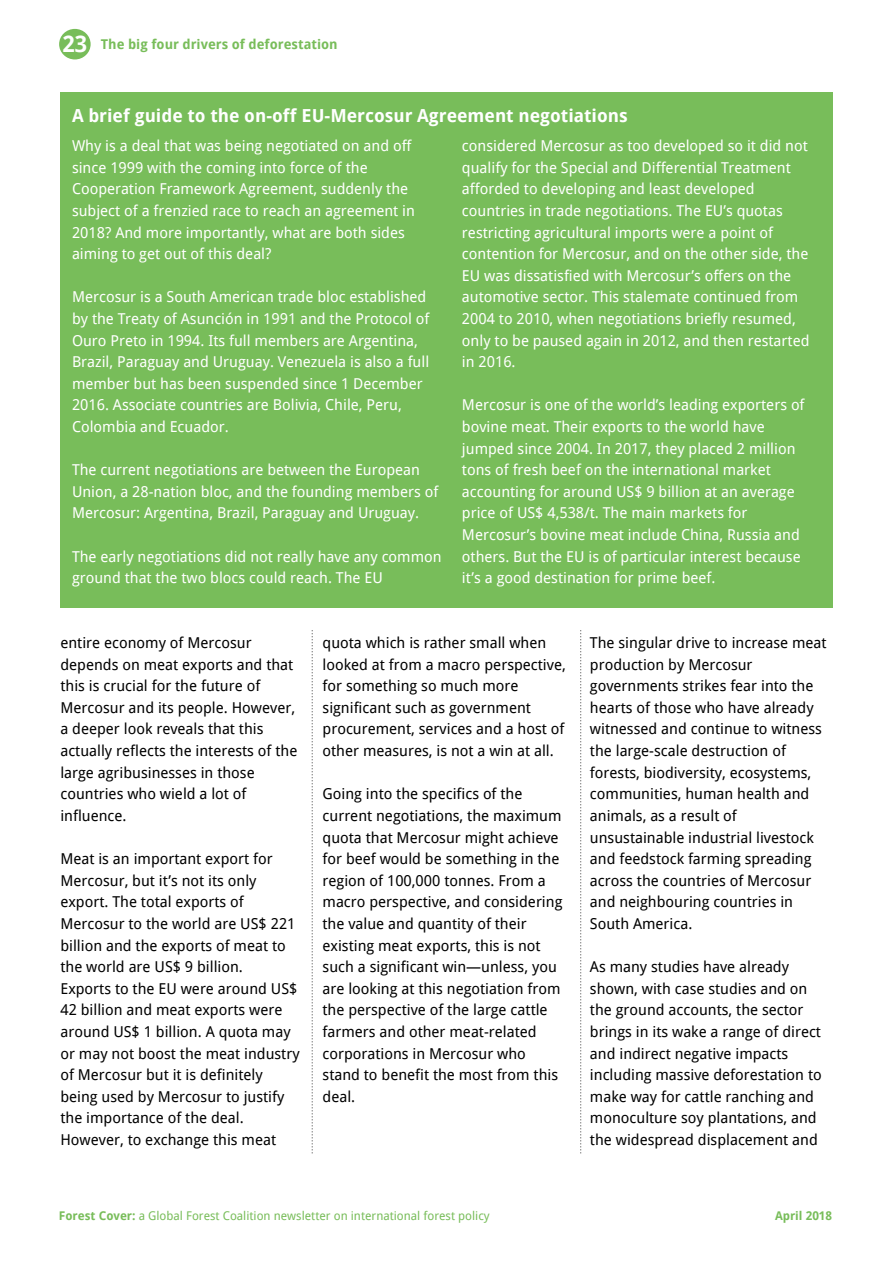
<style>
.page{position:relative;width:893px;height:1263px;background:#fff}
.page>*{position:absolute;margin:0;border:0;box-sizing:border-box;transform-origin:0 0}
.t1{font:700 22.5px "Droid Sans";color:#fff}
.t2{font:700 18px "Droid Sans";color:#fff}
.t3{font:15px/21.6px "Droid Sans";color:#000}
.t4{font:15px/21.6px "Droid Sans";color:#fff}
.t5{font:700 13.5px "Droid Sans";color:#78bd5a}
.t6{font:12px "Droid Sans";color:#78bd5a}
.t7{font:700 12px "Droid Sans";color:#78bd5a}
.s1{font-weight:700}
</style>
<div class="page">
<div style="left:59px;top:29px;width:32px;height:30px;background:#78bd5a;border-radius:50%"></div>
<div style="left:60px;top:92px;width:773px;height:516px;background:#78bd5a"></div>
<svg style="left:312px;top:630px;width:1px;height:524px"></svg>
<svg style="left:580px;top:630px;width:1px;height:524px"></svg>
<h1 class="t1" style="left:62px;top:31px;width:26px">23</h1>
<p class="t5" style="left:101px;top:36px;width:238px">The big four drivers of deforestation</p>
<p class="t2" style="left:72px;top:105px;width:557px">A brief guide to the on-off EU-Mercosur Agreement negotiations</p>
<p class="t4" style="left:72px;top:135px;width:344px">Why is a deal that was being negotiated on and off since 1999 with the coming into force of the Cooperation Framework Agreement, suddenly the subject of a frenzied race to reach an agreement in 2018? And more importantly, what are both sides aiming to get out of this deal?</p>
<p class="t4" style="left:72px;top:286px;width:359px">Mercosur is a South American trade bloc established by the Treaty of Asunción in 1991 and the Protocol of Ouro Preto in 1994. Its full members are Argentina, Brazil, Paraguay and Uruguay. Venezuela is also a full member but has been suspended since 1 December 2016. Associate countries are Bolivia, Chile, Peru, Colombia and Ecuador.</p>
<p class="t4" style="left:72px;top:459px;width:368px">The current negotiations are between the European<br>Union, a 28-nation bloc, and the founding members of<br>Mercosur: Argentina, Brazil, Paraguay and Uruguay.</p>
<p class="t4" style="left:72px;top:546px;width:371px">The early negotiations did not really have any common ground that the two blocs could reach. The EU</p>
<p class="t4" style="left:462px;top:135px;width:349px">considered Mercosur as too developed so it did not qualify for the Special and Differential Treatment afforded to developing and least developed countries in trade negotiations. The EU’s quotas restricting agricultural imports were a point of contention for Mercosur, and on the other side, the EU was dissatisfied with Mercosur’s offers on the automotive sector. This stalemate continued from 2004 to 2010, when negotiations briefly resumed, only to be paused again in 2012, and then restarted in 2016.</p>
<p class="t4" style="left:462px;top:394px;width:344px">Mercosur is one of the world’s leading exporters of bovine meat. Their exports to the world have jumped since 2004. In 2017, they placed 2 million tons of fresh beef on the international market accounting for around US$ 9 billion at an average price of US$ 4,538/t. The main markets for Mercosur’s bovine meat include China, Russia and others. But the EU is of particular interest because it’s a good destination for prime beef.</p>
<p class="t3" style="left:60px;top:632px;width:238px">entire economy of Mercosur depends on meat exports and that this is crucial for the future of<br>Mercosur and its people. However, a deeper look reveals that this actually reflects the interests of the large agribusinesses in those countries who wield a lot of influence.</p>
<p class="t3" style="left:60px;top:848px;width:241px">Meat is an important export for<br>Mercosur, but it’s not its only export. The total exports of<br>Mercosur to the world are US$ 221 billion and the exports of meat to the world are US$ 9 billion.<br>Exports to the EU were around US$<br>42 billion and meat exports were around US$ 1 billion. A quota may or may not boost the meat industry of Mercosur but it is definitely being used by Mercosur to justify the importance of the deal.<br>However, to exchange this meat</p>
<p class="t3" style="left:323px;top:632px;width:245px">quota which is rather small when looked at from a macro perspective, for something so much more significant such as government procurement, services and a host of other measures, is not a win at all.</p>
<p class="t3" style="left:323px;top:783px;width:241px">Going into the specifics of the current negotiations, the maximum quota that Mercosur might achieve for beef would be something in the region of 100,000 tonnes. From a macro perspective, and considering the value and quantity of their existing meat exports, this is not such a significant win—unless, you are looking at this negotiation from the perspective of the large cattle farmers and other meat-related corporations in Mercosur who stand to benefit the most from this deal.</p>
<p class="t3" style="left:590px;top:632px;width:238px">The singular drive to increase meat production by Mercosur governments strikes fear into the hearts of those who have already witnessed and continue to witness the large-scale destruction of forests, biodiversity, ecosystems, communities, human health and animals, as a result of unsustainable industrial livestock and feedstock farming spreading across the countries of Mercosur and neighbouring countries in<br>South America.</p>
<p class="t3" style="left:590px;top:956px;width:233px">As many studies have already shown, with case studies and on the ground accounts, the sector brings in its wake a range of direct and indirect negative impacts including massive deforestation to make way for cattle ranching and monoculture soy plantations, and the widespread displacement and</p>
<p class="t6" style="left:59px;top:1209px;width:432px"><span class="s1">Forest Cover:</span> a Global Forest Coalition newsletter on international forest policy</p>
<p class="t7" style="left:775px;top:1209px;width:59px">April 2018</p>
</div>
